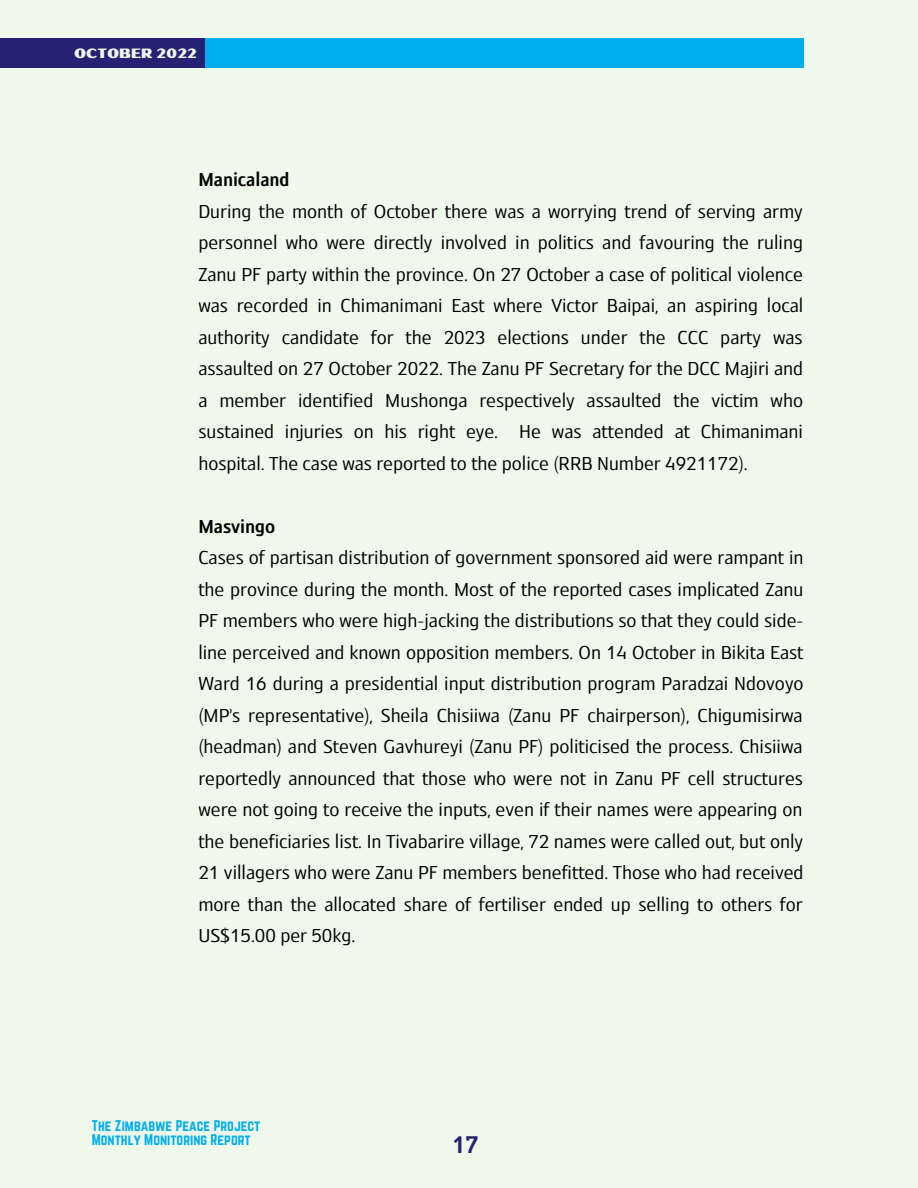
<style>
.page{position:relative;width:918px;height:1188px;background:#eef8eb}
.page>*{position:absolute;margin:0;border:0;box-sizing:border-box;transform-origin:0 0}
.t1{font:27px "OS Aran 600";color:#252274}
.t2{font:21px/31.5px "OS Aran 400";color:#000;text-align:justify}
.t3{font:21px "OS Aran 600";color:#000}
.t4{font:13.5px/13.5px "Norwester";color:#00aeef}
.t5{font:13.5px "Oilvare Base";color:#eef8eb}
</style>
<div class="page">
<div style="left:198px;top:38px;width:606px;height:30px;background:#00aeef"></div>
<div style="left:0;top:38px;width:205px;height:30px;background:#252274"></div>
<p class="t5" style="left:74px;top:45px;width:124px">OCTOBER 2022</p>
<p class="t3" style="left:198px;top:170px;width:93px">Manicaland</p>
<p class="t2" style="left:198px;top:197px;width:606px">During the month of October there was a worrying trend of serving army personnel who were directly involved in politics and favouring the ruling Zanu PF party within the province. On 27 October a case of political violence was recorded in Chimanimani East where Victor Baipai, an aspiring local authority candidate for the 2023 elections under the CCC party was assaulted on 27 October 2022. The Zanu PF Secretary for the DCC Majiri and a member identified Mushonga respectively assaulted the victim who sustained injuries on his right eye. He was attended at Chimanimani hospital. The case was reported to the police (RRB Number 4921172).</p>
<p class="t3" style="left:198px;top:517px;width:78px">Masvingo</p>
<p class="t2" style="left:198px;top:543px;width:607px">Cases of partisan distribution of government sponsored aid were rampant in the province during the month. Most of the reported cases implicated Zanu PF members who were high-jacking the distributions so that they could side&shy;line perceived and known opposition members. On 14 October in Bikita East Ward 16 during a presidential input distribution program Paradzai Ndovoyo (MP’s representative), Sheila Chisiiwa (Zanu PF chairperson), Chigumisirwa (headman) and Steven Gavhureyi (Zanu PF) politicised the process. Chisiiwa reportedly announced that those who were not in Zanu PF cell structures were not going to receive the inputs, even if their names were appearing on the beneficiaries list. In Tivabarire village, 72 names were called out, but only 21 villagers who were Zanu PF members benefitted. Those who had received more than the allocated share of fertiliser ended up selling to others for US$15.00 per 50kg.</p>
<p class="t4" style="left:92px;top:1119px;width:170px">The Zimbabwe Peace Project<br>Monthly Monitoring Report</p>
<p class="t1" style="left:452px;top:1133px;width:28px">17</p>
</div>
